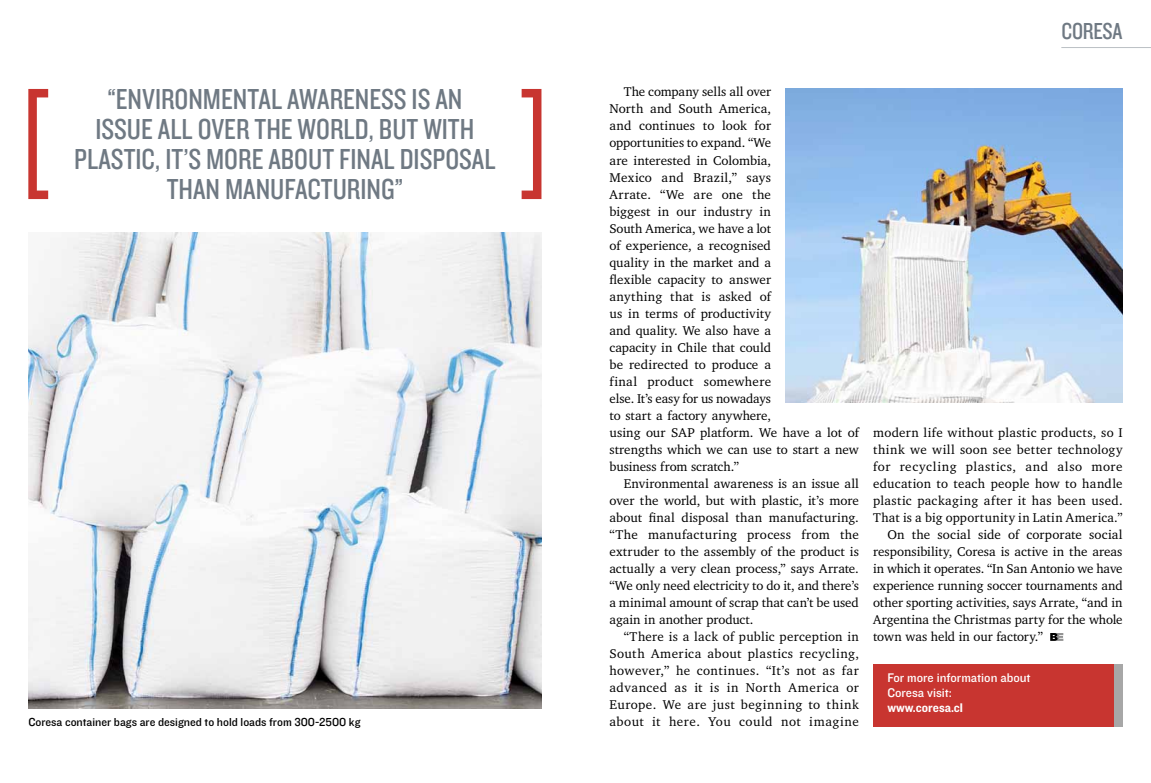
<style>
.page{position:relative;width:1151px;height:783px;background:#fff}
.page>*{position:absolute;margin:0;border:0;box-sizing:border-box;transform-origin:0 0}
.t1{font:30px/30px "Knockout HTF29 Junior Liteweight";color:#6f7983;text-align:center}
.t2{font:24px "Knockout HTF29 Junior Liteweight";letter-spacing:-.01em;color:#6f7983}
.t3{font:13px/17px "Charter IT Cby BT";letter-spacing:.01em;color:#000;text-align:justify}
.t4{font:13px "Charter IT Cby BT";letter-spacing:.03em;color:#000}
.t5{font:13px "Charter IT Cby BT";letter-spacing:-.015em;color:#000}
.t6{font:13px/15px "Knockout HTF31 Junior Middlewt";color:#fff}
.t7{font:13px "Charter IT Cby BT";letter-spacing:.045em;color:#000}
.t8{font:13px "Knockout HTF51 Middleweight";color:#fff}
.t9{font:12px "Knockout HTF31 Junior Middlewt";color:#000}
</style>
<div class="page">
<img style="left:785px;top:88px;width:338px;height:314px">
<img style="left:28px;top:232px;width:513px;height:476px">
<svg style="left:1050px;top:633px;width:13px;height:7px"></svg>
<hr style="left:1061px;top:47px;width:90px;height:1px;background:#bbc0c4">
<div style="left:873px;top:663px;width:250px;height:63px;background:#c83530"></div>
<div style="left:1114px;top:663px;width:9px;height:63px;background:#a7a7a7"></div>
<svg style="left:28px;top:89px;width:20px;height:110px"></svg>
<svg style="left:522px;top:89px;width:19px;height:110px"></svg>
<h1 class="t1" style="left:74px;top:85px;width:423px">“ENVIRONMENTAL AWARENESS IS AN<br>ISSUE ALL OVER THE WORLD, BUT WITH<br>PLASTIC, IT’S MORE ABOUT FINAL DISPOSAL<br>THAN MANUFACTURING”</h1>
<p class="t9" style="left:28px;top:715px;width:334px">Coresa container bags are designed to hold loads from 300-2500 kg</p>
<h2 class="t2" style="left:1061px;top:18px;width:63px">CORESA</h2>
<p class="t3" style="left:609px;top:83px;width:251px;text-align:left;text-indent:14px">The company sells all over<br>North and South America,<br>and continues to look for<br>opportunities to expand. “We<br>are interested in Colombia,<br>Mexico and Brazil,” says<br>Arrate. “We are one the<br>biggest in our industry in<br>South America, we have a lot<br>of experience, a recognised<br>quality in the market and a<br>flexible capacity to answer<br>anything that is asked of<br>us in terms of productivity<br>and quality. We also have a<br>capacity in Chile that could<br>be redirected to produce a<br>final product somewhere<br>else. It’s easy for us nowadays<br>to start a factory anywhere,<br>using our SAP platform. We have a lot of strengths which we can use to start a new business from scratch.”</p>
<p class="t3" style="left:609px;top:474px;width:251px;text-indent:14px">Environmental awareness is an issue all over the world, but with plastic, it’s more about final disposal than manufacturing. “The manufacturing process from the extruder to the assembly of the product is actually a very clean process,” says Arrate. “We only need electricity to do it, and there’s a minimal amount of scrap that can’t be used again in another product.</p>
<p class="t3" style="left:609px;top:627px;width:251px;text-indent:14px">“There is a lack of public perception in South America about plastics recycling, however,” he continues. “It’s not as far advanced as it is in North America or Europe. We are just beginning to think about it here. You could not imagine</p>
<p class="t3" style="left:873px;top:423px;width:251px">modern life without plastic products, so I</p>
<p class="t4" style="left:873px;top:441px;width:251px">think we will soon see better technology</p>
<p class="t7" style="left:873px;top:458px;width:251px">for recycling plastics, and also more</p>
<p class="t3" style="left:873px;top:474px;width:251px">education to teach people how to handle</p>
<p class="t4" style="left:873px;top:492px;width:251px">plastic packaging after it has been used.</p>
<p class="t3" style="left:873px;top:508px;width:251px">That is a big opportunity in Latin America.”</p>
<p class="t3" style="left:887px;top:525px;width:237px">On the social side of corporate social</p>
<p class="t3" style="left:873px;top:542px;width:251px">responsibility, Coresa is active in the areas</p>
<p class="t5" style="left:873px;top:560px;width:251px">in which it operates. “In San Antonio we have</p>
<p class="t3" style="left:873px;top:576px;width:251px">experience running soccer tournaments and</p>
<p class="t3" style="left:873px;top:593px;width:251px">other sporting activities, says Arrate, “and in</p>
<p class="t3" style="left:873px;top:610px;width:251px">Argentina the Christmas party for the whole</p>
<p class="t3" style="left:873px;top:627px;width:171px">town was held in our factory.”</p>
<p class="t6" style="left:887px;top:670px;width:145px">For more information about<br>Coresa visit:</p>
<p class="t8" style="left:887px;top:700px;width:77px">www.coresa.cl</p>
</div>
